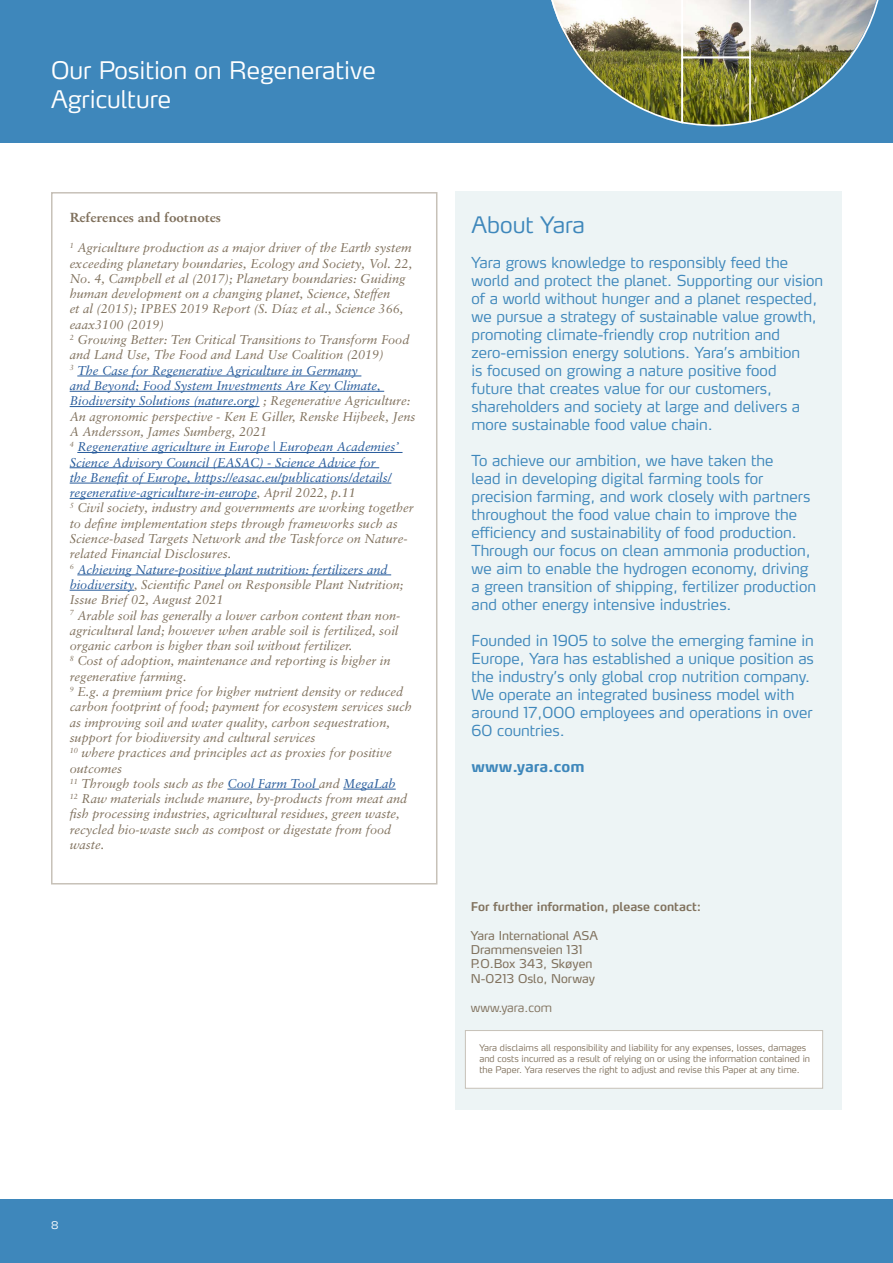
<style>
.page{position:relative;width:893px;height:1263px;background:#fff}
.page>*{position:absolute;margin:0;border:0;box-sizing:border-box;transform-origin:0 0}
.t1{font:300 24px/28.8px "Yara Max LF";color:#fff}
.t2{font:300 22.5px "Yara Max LF";color:#3e87bb}
.t3{font:300 15px/18px "Yara Max LF";color:#3e87bb}
.t4{font:700 15px "Yara Max LF";color:#3e87bb}
.t5{font:italic 12.75px/15.3px "Sabon LT Pro";color:#80715d}
.t6{font:700 12.75px "Sabone Text";color:#80715d}
.t7{font:12px/14.4px "Yara Max LF";color:#80715d}
.t8{font:600 12px "Yara Max LF";color:#80715d}
.t9{font:300 12px "Yara Max LF";color:#80715d}
.t10{font:300 10.5px "Yara Max LF";color:#fff}
.t11{font:300 9px/10.8px "Yara Max LF";color:#80715d}
.s1{color:#275b9b}
</style>
<div class="page">
<div style="left:455px;top:191px;width:387px;height:919px;background:#edf4f5"></div>
<div style="left:465px;top:1030px;width:358px;height:59px;background:#fff;border:1px solid #c7c1b8"></div>
<div style="left:51px;top:192px;width:386px;height:692px;background:#fff;border:2px solid #c7c1b8"></div>
<hr style="left:77px;top:376px;width:284px;height:1px;background:#275b9b">
<hr style="left:70px;top:391px;width:314px;height:1px;background:#275b9b">
<hr style="left:70px;top:406px;width:190px;height:1px;background:#275b9b">
<hr style="left:77px;top:452px;width:325px;height:1px;background:#275b9b">
<hr style="left:70px;top:467px;width:309px;height:1px;background:#275b9b">
<hr style="left:70px;top:483px;width:321px;height:1px;background:#275b9b">
<hr style="left:70px;top:498px;width:187px;height:1px;background:#275b9b">
<hr style="left:77px;top:574px;width:314px;height:1px;background:#275b9b">
<hr style="left:70px;top:590px;width:64px;height:1px;background:#275b9b">
<hr style="left:227px;top:789px;width:92px;height:1px;background:#275b9b">
<hr style="left:343px;top:789px;width:53px;height:1px;background:#275b9b">
<div style="left:0;top:0;width:893px;height:142px;background:#3e87bb"></div>
<img style="left:551px;top:0;width:328px;height:127px">
<div style="left:0;top:1199px;width:893px;height:64px;background:#3e87bb"></div>
<p class="t1" style="left:51px;top:55px;width:326px">Our Position on Regenerative<br>Agriculture</p>
<h6 class="t6" style="left:70px;top:210px;width:153px">References and footnotes</h6>
<p class="t5" style="left:70px;top:240px;width:347px"><sup>1</sup> Agriculture production as a major driver of the Earth system exceeding planetary boundaries, Ecology and Society, Vol. 22, No. 4, Campbell et al (2017); Planetary boundaries: Guiding human development on a changing planet, Science, Stefen<br>et al (2015); IPBES 2019 Report (S. Díaz et al., Science 366, eaax3100 (2019)<br><sup>2</sup> Growing Better: Ten Critical Transitions to Transform Food and Land Use, The Food and Land Use Coalition (2019)<br><sup>3</sup> <span class="s1">The Case for Regenerative Agriculture in Germany<br>and Beyond; Food System Investments Are Key Climate, Biodiversity Solutions (nature.org)</span> ; Regenerative Agriculture:<br>An agronomic perspective - Ken E Giller, Renske Hijbeek, Jens A Andersson, James Sumberg, 2021<br><sup>4</sup> <span class="s1">Regenerative agriculture in Europe | European Academies’ Science Advisory Council (EASAC) - Science Advice for<br>the Beneft of Europe, https://easac.eu/publications/details/ regenerative-agriculture-in-europe</span>, April 2022, p.11<br><sup>5</sup> Civil society, industry and governments are working together to defne implementation steps through frameworks such as Science-based Targets Network and the Taskforce on Nature&shy;related Financial Disclosures.<br><sup>6</sup> <span class="s1">Achieving Nature-positive plant nutrition: fertilizers and biodiversity</span>, Scientifc Panel on Responsible Plant Nutrition; Issue Brief 02, August 2021<br><sup>7</sup> Arable soil has generally a lower carbon content than non&shy;agricultural land; however when arable soil is fertilized, soil organic carbon is higher than soil without fertilizer.<br><sup>8</sup> Cost of adoption, maintenance and reporting is higher in regenerative farming.<br><sup>9</sup> E.g. a premium price for higher nutrient density or reduced carbon footprint of food; payment for ecosystem services such as improving soil and water quality, carbon sequestration, support for biodiversity and cultural services<br><sup>10</sup> where practices and principles act as proxies for positive outcomes<br><sup>11</sup> Through tools such as the <span class="s1">Cool Farm Tool</span> and <span class="s1">MegaLab<br></span><sup>12</sup> Raw materials include manure, by-products from meat and fsh processing industries, agricultural residues, green waste, recycled bio-waste such as compost or digestate from food waste.</p>
<h3 class="t2" style="left:471px;top:211px;width:115px">About Yara</h3>
<p class="t3" style="left:471px;top:253px;width:353px">Yara grows knowledge to responsibly feed the world and protect the planet. Supporting our vision of a world without hunger and a planet respected, we pursue a strategy of sustainable value growth, promoting climate-friendly crop nutrition and zero-emission energy solutions. Yara’s ambition<br>is focused on growing a nature positive food<br>future that creates value for our customers, shareholders and society at large and delivers a more sustainable food value chain.</p>
<p class="t3" style="left:471px;top:451px;width:346px">To achieve our ambition, we have taken the<br>lead in developing digital farming tools for precision farming, and work closely with partners throughout the food value chain to improve the efficiency and sustainability of food production.<br>Through our focus on clean ammonia production, we aim to enable the hydrogen economy, driving a green transition of shipping, fertilizer production and other energy intensive industries.</p>
<p class="t3" style="left:471px;top:631px;width:344px">Founded in 1905 to solve the emerging famine in Europe, Yara has established a unique position as the industry’s only global crop nutrition company.<br>We operate an integrated business model with around 17,000 employees and operations in over 60 countries.</p>
<p class="t4" style="left:471px;top:757px;width:114px">www.yara.com</p>
<p class="t8" style="left:471px;top:899px;width:232px">For further information, please contact:</p>
<p class="t7" style="left:471px;top:928px;width:129px">Yara International ASA<br>Drammensveien 131<br>P.O.Box 343, Skøyen<br>N-0213 Oslo, Norway</p>
<p class="t9" style="left:471px;top:1000px;width:83px">www.yara.com</p>
<p class="t11" style="left:479px;top:1042px;width:332px">Yara disclaims all responsibility and liability for any expenses, losses, damages and costs incurred as a result of relying on or using the information contained in the Paper. Yara reserves the right to adjust and revise this Paper at any time.</p>
<p class="t10" style="left:51px;top:1218px;width:9px">8</p>
</div>
